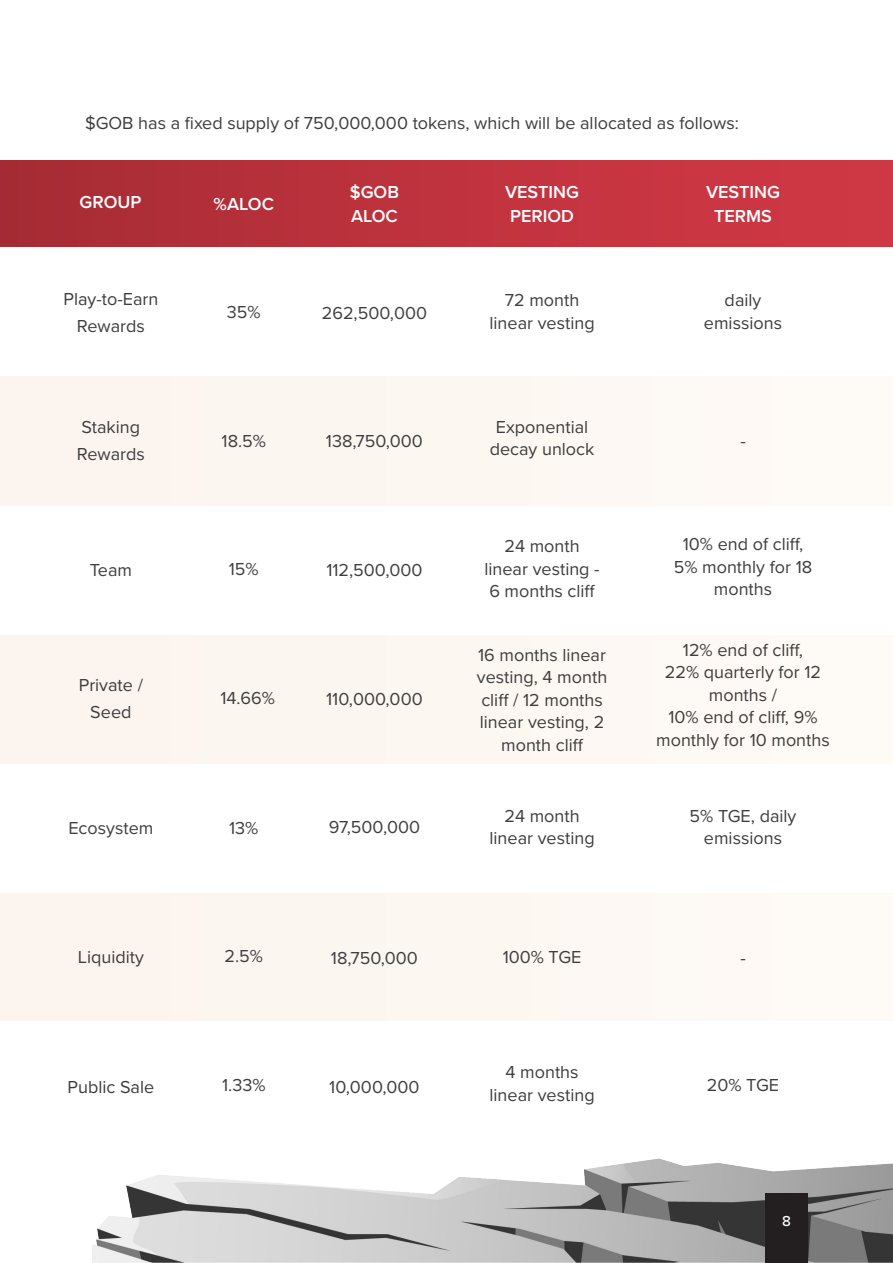
<style>
.page{position:relative;width:893px;height:1263px;background:#fff}
.page>*{position:absolute;margin:0;border:0;box-sizing:border-box;transform-origin:0 0}
.Body_Text_Black{font:18px/22.5px "Proxima Nova";color:#3e3e3f;text-align:center}
.Headline_White{font:600 18px "Proxima Nova";color:#fff}
.t1{font:500 15px "Proxima Nova";color:#fff}
</style>
<div class="page">
<img style="left:93px;top:1158px;width:800px;height:105px">
<div style="left:0;top:892px;width:893px;height:130px;background:#fdf7f1"></div>
<div style="left:0;top:634px;width:893px;height:130px;background:#fdf7f1"></div>
<div style="left:0;top:1021px;width:893px;height:130px;background:#fff"></div>
<div style="left:0;top:161px;width:893px;height:86px;background:linear-gradient(to right,#a82c35,#d33846)"></div>
<div style="left:0;top:376px;width:893px;height:129px;background:#fdf7f1"></div>
<div style="left:765px;top:1193px;width:43px;height:70px;background:#231f20"></div>
<p class="Body_Text_Black" style="left:85px;top:111px;width:655px">$GOB has a fixed supply of 750,000,000 tokens, which will be allocated as follows:</p>
<p class="Headline_White" style="left:80px;top:189px;width:63px">GROUP</p>
<p class="Headline_White" style="left:214px;top:191px;width:62px">%ALOC</p>
<p class="Headline_White" style="left:350px;top:179px;width:51px">$GOB</p>
<p class="Headline_White" style="left:351px;top:203px;width:48px">ALOC</p>
<p class="Headline_White" style="left:505px;top:179px;width:75px">VESTING</p>
<p class="Headline_White" style="left:510px;top:203px;width:65px">PERIOD</p>
<p class="Headline_White" style="left:706px;top:179px;width:75px">VESTING</p>
<p class="Headline_White" style="left:714px;top:203px;width:59px">TERMS</p>
<p class="Body_Text_Black" style="left:63px;top:285px;width:96px;line-height:27px">Play-to-Earn<br>Rewards</p>
<p class="Body_Text_Black" style="left:227px;top:300px;width:35px">35%</p>
<p class="Body_Text_Black" style="left:322px;top:301px;width:107px">262,500,000</p>
<p class="Body_Text_Black" style="left:489px;top:288px;width:107px">72 month linear vesting</p>
<p class="Body_Text_Black" style="left:725px;top:288px;width:38px">daily</p>
<p class="Body_Text_Black" style="left:704px;top:311px;width:80px">emissions</p>
<p class="Body_Text_Black" style="left:77px;top:413px;width:69px;line-height:27px;text-align:left">Staking<br>Rewards</p>
<p class="Body_Text_Black" style="left:222px;top:429px;width:46px">18.5%</p>
<p class="Body_Text_Black" style="left:326px;top:429px;width:99px">138,750,000</p>
<p class="Body_Text_Black" style="left:490px;top:414px;width:106px">Exponential decay unlock</p>
<p class="Body_Text_Black" style="left:740px;top:429px;width:7px">-</p>
<p class="Body_Text_Black" style="left:90px;top:558px;width:44px">Team</p>
<p class="Body_Text_Black" style="left:229px;top:557px;width:31px">15%</p>
<p class="Body_Text_Black" style="left:326px;top:557px;width:98px">112,500,000</p>
<p class="Body_Text_Black" style="left:484px;top:534px;width:117px">24 month linear vesting -<br>6 months cliff</p>
<p class="Body_Text_Black" style="left:674px;top:532px;width:140px">10% end of cliff,<br>5% monthly for 18 months</p>
<p class="Body_Text_Black" style="left:79px;top:673px;width:66px">Private /</p>
<p class="Body_Text_Black" style="left:90px;top:700px;width:43px">Seed</p>
<p class="Body_Text_Black" style="left:220px;top:686px;width:56px">14.66%</p>
<p class="Body_Text_Black" style="left:326px;top:687px;width:98px">110,000,000</p>
<p class="Body_Text_Black" style="left:477px;top:642px;width:132px">16 months linear vesting, 4 month cliff / 12 months linear vesting, 2 month cliff</p>
<p class="Body_Text_Black" style="left:665px;top:638px;width:158px">12% end of cliff,<br>22% quarterly for 12 months /</p>
<p class="Body_Text_Black" style="left:656px;top:705px;width:175px">10% end of cliff, 9% monthly for 10 months</p>
<p class="Body_Text_Black" style="left:68px;top:816px;width:86px">Ecosystem</p>
<p class="Body_Text_Black" style="left:229px;top:816px;width:31px">13%</p>
<p class="Body_Text_Black" style="left:329px;top:815px;width:93px">97,500,000</p>
<p class="Body_Text_Black" style="left:504px;top:804px;width:77px">24 month</p>
<p class="Body_Text_Black" style="left:489px;top:826px;width:107px">linear vesting</p>
<p class="Body_Text_Black" style="left:690px;top:804px;width:108px">5% TGE, daily</p>
<p class="Body_Text_Black" style="left:704px;top:826px;width:80px">emissions</p>
<p class="Body_Text_Black" style="left:78px;top:945px;width:68px">Liquidity</p>
<p class="Body_Text_Black" style="left:225px;top:944px;width:40px">2.5%</p>
<p class="Body_Text_Black" style="left:331px;top:945px;width:89px">18,750,000</p>
<p class="Body_Text_Black" style="left:503px;top:945px;width:80px">100% TGE</p>
<p class="Body_Text_Black" style="left:740px;top:946px;width:7px">-</p>
<p class="Body_Text_Black" style="left:68px;top:1074px;width:88px">Public Sale</p>
<p class="Body_Text_Black" style="left:222px;top:1073px;width:45px">1.33%</p>
<p class="Body_Text_Black" style="left:329px;top:1074px;width:92px">10,000,000</p>
<p class="Body_Text_Black" style="left:506px;top:1060px;width:75px">4 months</p>
<p class="Body_Text_Black" style="left:489px;top:1083px;width:107px">linear vesting</p>
<p class="Body_Text_Black" style="left:707px;top:1073px;width:74px">20% TGE</p>
<p class="t1" style="left:782px;top:1210px;width:10px">8</p>
</div>
